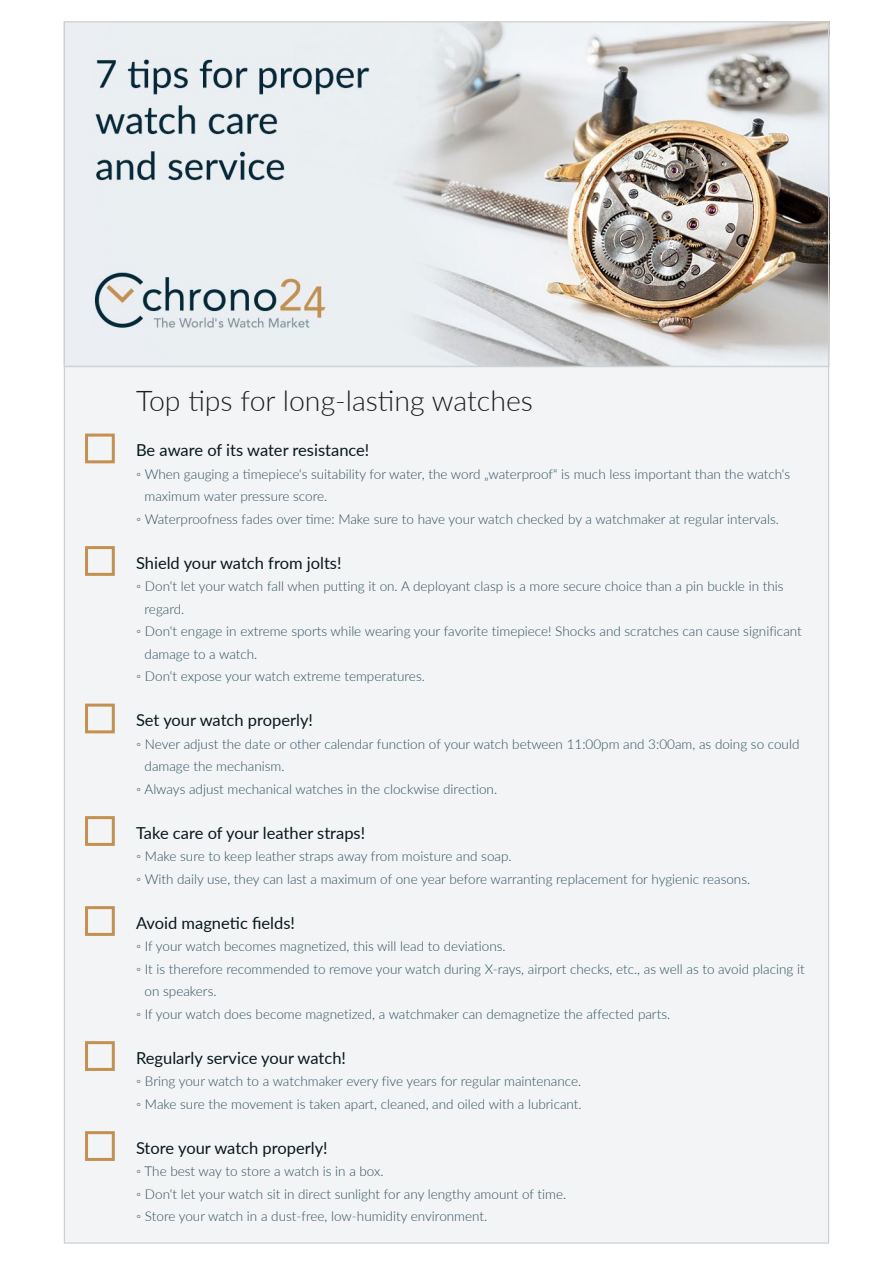
<style>
.page{position:relative;width:893px;height:1263px;background:#fff}
.page>*{position:absolute;margin:0;border:0;box-sizing:border-box;transform-origin:0 0}
.t1{font:300 28.5px "Lato";color:#1d1d1b}
.t2{font:16.5px "Lato";color:#07181d}
.t3{font:300 13.5px/22.5px "Lato";color:#2c4d5f}
</style>
<div class="page">
<div style="left:64px;top:22px;width:765px;height:1221px;background:#f2f4f5"></div>
<img style="left:66px;top:23px;width:761px;height:343px">
<div style="left:85px;top:434px;width:30px;height:29px;border:3px solid #c39052"></div>
<div style="left:85px;top:546px;width:30px;height:30px;border:3px solid #c39052"></div>
<div style="left:85px;top:704px;width:30px;height:29px;border:3px solid #c39052"></div>
<div style="left:85px;top:816px;width:30px;height:30px;border:3px solid #c39052"></div>
<div style="left:85px;top:906px;width:30px;height:30px;border:3px solid #c39052"></div>
<div style="left:85px;top:1041px;width:30px;height:30px;border:3px solid #c39052"></div>
<div style="left:85px;top:1131px;width:30px;height:30px;border:3px solid #c39052"></div>
<hr style="left:64px;top:366px;width:765px;height:1px;background:#cdd4d8">
<h1 class="t1" style="left:136px;top:381px;width:398px">Top tips for long-lasting watches</h1>
<p class="t2" style="left:136px;top:438px;width:235px">Be aware of its water resistance!</p>
<p class="t3" style="left:136px;top:462px;width:656px">◦ When gauging a timepiece‘s suitability for water, the word „waterproof“ is much less important than the watch‘s</p>
<p class="t3" style="left:145px;top:484px;width:184px">maximum water pressure score.</p>
<p class="t3" style="left:136px;top:507px;width:644px">◦ Waterproofness fades over time: Make sure to have your watch checked by a watchmaker at regular intervals.</p>
<p class="t2" style="left:136px;top:551px;width:207px">Shield your watch from jolts!</p>
<p class="t3" style="left:136px;top:574px;width:649px">◦ Don‘t let your watch fall when putting it on. A deployant clasp is a more secure choice than a pin buckle in this</p>
<p class="t3" style="left:145px;top:597px;width:41px">regard.</p>
<p class="t3" style="left:136px;top:619px;width:667px">◦ Don‘t engage in extreme sports while wearing your favorite timepiece! Shocks and scratches can cause significant</p>
<p class="t3" style="left:145px;top:642px;width:114px">damage to a watch.</p>
<p class="t3" style="left:136px;top:664px;width:290px">◦ Don‘t expose your watch extreme temperatures.</p>
<p class="t2" style="left:136px;top:708px;width:178px">Set your watch properly!</p>
<p class="t3" style="left:136px;top:732px;width:665px">◦ Never adjust the date or other calendar function of your watch between 11:00pm and 3:00am, as doing so could</p>
<p class="t3" style="left:145px;top:754px;width:141px">damage the mechanism.</p>
<p class="t3" style="left:136px;top:777px;width:363px">◦ Always adjust mechanical watches in the clockwise direction.</p>
<p class="t2" style="left:136px;top:821px;width:231px">Take care of your leather straps!</p>
<p class="t3" style="left:136px;top:844px;width:616px">◦ Make sure to keep leather straps away from moisture and soap.<br>◦ With daily use, they can last a maximum of one year before warranting replacement for hygienic reasons.</p>
<p class="t2" style="left:136px;top:911px;width:160px">Avoid magnetic fields!</p>
<p class="t3" style="left:136px;top:934px;width:371px">◦ If your watch becomes magnetized, this will lead to deviations.</p>
<p class="t3" style="left:136px;top:957px;width:670px">◦ It is therefore recommended to remove your watch during X-rays, airport checks, etc., as well as to avoid placing it</p>
<p class="t3" style="left:145px;top:979px;width:73px">on speakers.</p>
<p class="t3" style="left:136px;top:1002px;width:536px">◦ If your watch does become magnetized, a watchmaker can demagnetize the affected parts.</p>
<p class="t2" style="left:136px;top:1046px;width:211px">Regularly service your watch!</p>
<p class="t3" style="left:136px;top:1069px;width:447px">◦ Bring your watch to a watchmaker every five years for regular maintenance. ◦ Make sure the movement is taken apart, cleaned, and oiled with a lubricant.</p>
<p class="t2" style="left:136px;top:1136px;width:193px">Store your watch properly!</p>
<p class="t3" style="left:136px;top:1159px;width:432px">◦ The best way to store a watch is in a box.<br>◦ Don‘t let your watch sit in direct sunlight for any lengthy amount of time. ◦ Store your watch in a dust-free, low-humidity environment.</p>
</div>
